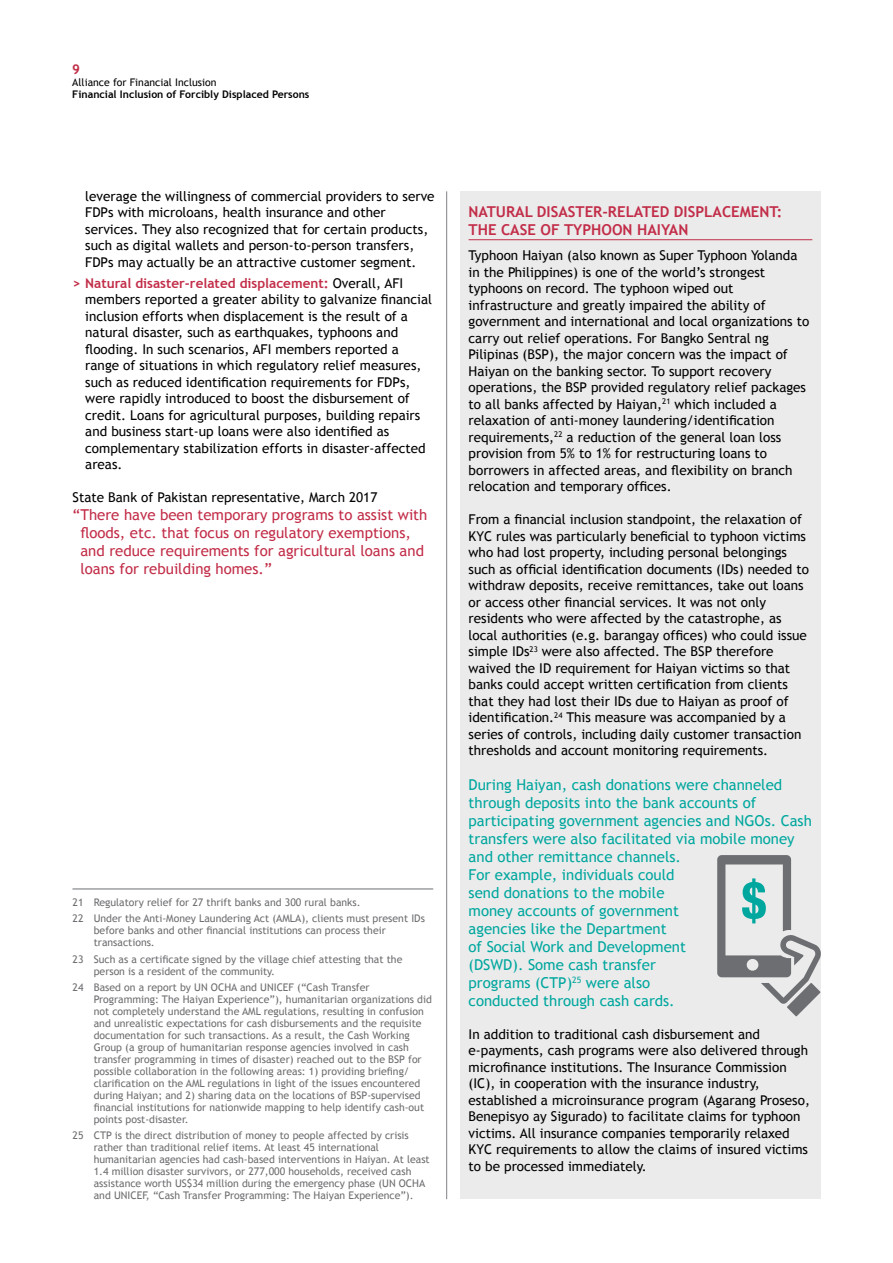
<style>
.page{position:relative;width:893px;height:1263px;background:#fff}
.page>*{position:absolute;margin:0;border:0;box-sizing:border-box;transform-origin:0 0}
.t1{font:15px/18px "Trebuchet MS";color:#00a79e}
.t2{font:15px/18px "Trebuchet MS";color:#c22d48}
.t3{font:700 15px/18px "Trebuchet MS";color:#c22d48}
.t4{font:13.5px/16.5px "Trebuchet MS";color:#000}
.t5{font:700 13.5px "Trebuchet MS";color:#c12e47}
.t6{font:10.5px/12px "Trebuchet MS";color:#6d6e71}
.t7{font:700 10.5px "Trebuchet MS";color:#000}
.t8{font:10.5px "Trebuchet MS";color:#000}
.s1{font-weight:700;color:#c22d48}
</style>
<div class="page">
<hr style="left:446px;top:191px;width:1px;height:1008px;background:#808285">
<hr style="left:72px;top:889px;width:361px;height:1px;background:#6d6e71">
<div style="left:460px;top:191px;width:361px;height:1008px;background:#ebebec"></div>
<hr style="left:469px;top:239px;width:343px;height:1px;background:#c22d48">
<svg style="left:717px;top:855px;width:104px;height:161px"></svg>
<p class="t5" style="left:72px;top:61px;width:9px">9</p>
<p class="t8" style="left:72px;top:76px;width:146px">Alliance for Financial Inclusion</p>
<p class="t7" style="left:72px;top:87px;width:239px">Financial Inclusion of Forcibly Displaced Persons</p>
<p class="t4" style="left:85px;top:188px;width:351px">leverage the willingness of commercial providers to serve FDPs with microloans, health insurance and other services. They also recognized that for certain products, such as digital wallets and person-to-person transfers, FDPs may actually be an attractive customer segment.</p>
<p class="t4" style="left:85px;top:275px;width:348px;text-indent:-13px"><span class="s1">&gt; Natural disaster-related displacement:</span> Overall, AFI members reported a greater ability to galvanize financial inclusion efforts when displacement is the result of a natural disaster, such as earthquakes, typhoons and flooding. In such scenarios, AFI members reported a range of situations in which regulatory relief measures, such as reduced identification requirements for FDPs, were rapidly introduced to boost the disbursement of credit. Loans for agricultural purposes, building repairs and business start-up loans were also identified as complementary stabilization efforts in disaster-affected areas.</p>
<p class="t4" style="left:73px;top:489px;width:306px">State Bank of Pakistan representative, March 2017</p>
<p class="t2" style="left:80px;top:506px;width:348px;text-indent:-8px">“There have been temporary programs to assist with floods, etc. that focus on regulatory exemptions, and reduce requirements for agricultural loans and loans for rebuilding homes.”</p>
<p class="t6" style="left:72px;top:894px;width:354px;line-height:16.2px">21 Regulatory relief for 27 thrift banks and 300 rural banks.<br>22 Under the Anti-Money Laundering Act (AMLA), clients must present IDs</p>
<p class="t6" style="left:94px;top:925px;width:294px">before banks and other financial institutions can process their transactions.</p>
<p class="t6" style="left:94px;top:953px;width:310px;text-indent:-21px">23 Such as a certificate signed by the village chief attesting that the person is a resident of the community.</p>
<p class="t6" style="left:94px;top:981px;width:340px;text-indent:-21px">24 Based on a report by UN OCHA and UNICEF (“Cash Transfer Programming: The Haiyan Experience”), humanitarian organizations did not completely understand the AML regulations, resulting in confusion and unrealistic expectations for cash disbursements and the requisite documentation for such transactions. As a result, the Cash Working Group (a group of humanitarian response agencies involved in cash transfer programming in times of disaster) reached out to the BSP for possible collaboration in the following areas: 1) providing briefing/ clarification on the AML regulations in light of the issues encountered during Haiyan; and 2) sharing data on the locations of BSP-supervised financial institutions for nationwide mapping to help identify cash-out points post-disaster.</p>
<p class="t6" style="left:94px;top:1130px;width:338px;text-indent:-21px">25 CTP is the direct distribution of money to people affected by crisis rather than traditional relief items. At least 45 international humanitarian agencies had cash-based interventions in Haiyan. At least 1.4 million disaster survivors, or 277,000 households, received cash assistance worth US$34 million during the emergency phase (UN OCHA and UNICEF, “Cash Transfer Programming: The Haiyan Experience”).</p>
<p class="t3" style="left:469px;top:203px;width:315px">NATURAL DISASTER-RELATED DISPLACEMENT:<br>THE CASE OF TYPHOON HAIYAN</p>
<p class="t4" style="left:469px;top:247px;width:342px">Typhoon Haiyan (also known as Super Typhoon Yolanda in the Philippines) is one of the world’s strongest typhoons on record. The typhoon wiped out infrastructure and greatly impaired the ability of government and international and local organizations to carry out relief operations. For Bangko Sentral ng Pilipinas (BSP), the major concern was the impact of Haiyan on the banking sector. To support recovery operations, the BSP provided regulatory relief packages to all banks affected by Haiyan,<sup>21</sup> which included a relaxation of anti-money laundering/identification requirements,<sup>22</sup> a reduction of the general loan loss provision from 5% to 1% for restructuring loans to borrowers in affected areas, and flexibility on branch relocation and temporary offices.</p>
<p class="t4" style="left:469px;top:511px;width:342px">From a financial inclusion standpoint, the relaxation of KYC rules was particularly beneficial to typhoon victims who had lost property, including personal belongings such as official identification documents (IDs) needed to withdraw deposits, receive remittances, take out loans or access other financial services. It was not only residents who were affected by the catastrophe, as local authorities (e.g. barangay offices) who could issue simple IDs<sup>23</sup> were also affected. The BSP therefore waived the ID requirement for Haiyan victims so that banks could accept written certification from clients that they had lost their IDs due to Haiyan as proof of identification.<sup>24</sup> This measure was accompanied by a series of controls, including daily customer transaction thresholds and account monitoring requirements.</p>
<p class="t1" style="left:469px;top:775px;width:345px">During Haiyan, cash donations were channeled through deposits into the bank accounts of participating government agencies and NGOs. Cash transfers were also facilitated via mobile money and other remittance channels.<br>For example, individuals could<br>send donations to the mobile<br>money accounts of government<br>agencies like the Department<br>of Social Work and Development<br>(DSWD). Some cash transfer<br>programs (CTP)<sup>25</sup> were also<br>conducted through cash cards.</p>
<p class="t4" style="left:469px;top:1026px;width:343px">In addition to traditional cash disbursement and e-payments, cash programs were also delivered through microfinance institutions. The Insurance Commission (IC), in cooperation with the insurance industry, established a microinsurance program (Agarang Proseso, Benepisyo ay Sigurado) to facilitate claims for typhoon victims. All insurance companies temporarily relaxed KYC requirements to allow the claims of insured victims to be processed immediately.</p>
</div>
